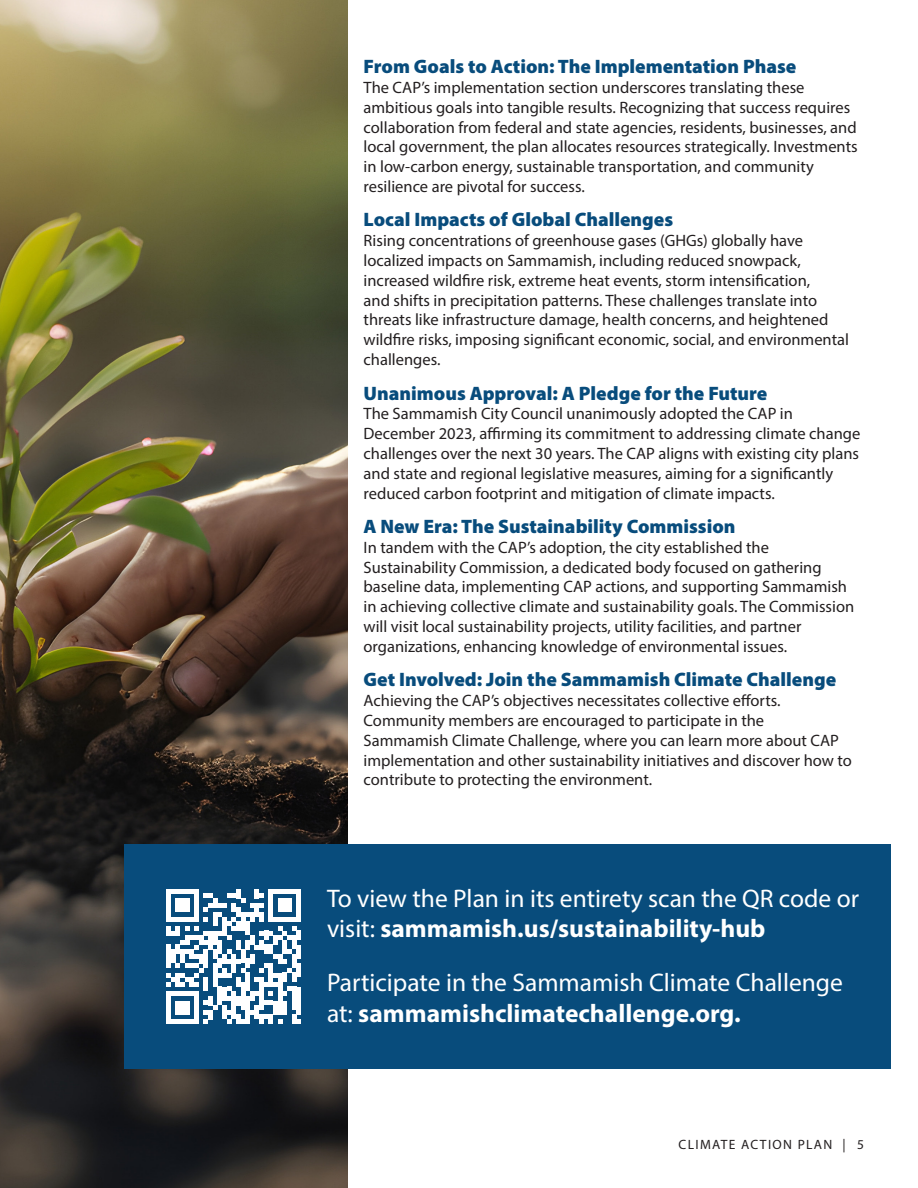
<style>
.page{position:relative;width:918px;height:1188px;background:#fff}
.page>*{position:absolute;margin:0;border:0;box-sizing:border-box;transform-origin:0 0}
.t1{font:25.5px/30.6px "Myriad Pro";color:#fff}
.t2{font:900 19.5px "Myriad Pro";color:#084c7c}
.t3{font:16.5px/19.8px "Myriad Pro";color:#231f20}
.t4{font:13.5px "Myriad Pro";letter-spacing:.1em;color:#231f20}
.s1{font-weight:700}
</style>
<div class="page">
<img style="left:0;top:0;width:347px;height:1188px">
<div style="left:124px;top:844px;width:767px;height:225px;background:#084c7c"></div>
<svg style="left:166px;top:889px;width:135px;height:135px"></svg>
<p class="t2" style="left:364px;top:54px;width:434px">From Goals to Action: The Implementation Phase</p>
<p class="t3" style="left:364px;top:77px;width:496px">The CAP’s implementation section underscores translating these ambitious goals into tangible results. Recognizing that success requires collaboration from federal and state agencies, residents, businesses, and local government, the plan allocates resources strategically. Investments in low-carbon energy, sustainable transportation, and community resilience are pivotal for success.</p>
<p class="t2" style="left:364px;top:207px;width:311px">Local Impacts of Global Challenges</p>
<p class="t3" style="left:364px;top:231px;width:487px">Rising concentrations of greenhouse gases (GHGs) globally have localized impacts on Sammamish, including reduced snowpack, increased wildfire risk, extreme heat events, storm intensification,<br>and shifts in precipitation patterns. These challenges translate into threats like infrastructure damage, health concerns, and heightened wildfire risks, imposing significant economic, social, and environmental challenges.</p>
<p class="t2" style="left:364px;top:380px;width:405px">Unanimous Approval: A Pledge for the Future</p>
<p class="t3" style="left:364px;top:404px;width:498px">The Sammamish City Council unanimously adopted the CAP in December 2023, affirming its commitment to addressing climate change challenges over the next 30 years. The CAP aligns with existing city plans and state and regional legislative measures, aiming for a significantly reduced carbon footprint and mitigation of climate impacts.</p>
<p class="t2" style="left:364px;top:513px;width:373px">A New Era: The Sustainability Commission</p>
<p class="t3" style="left:364px;top:537px;width:492px">In tandem with the CAP’s adoption, the city established the Sustainability Commission, a dedicated body focused on gathering baseline data, implementing CAP actions, and supporting Sammamish in achieving collective climate and sustainability goals. The Commission will visit local sustainability projects, utility facilities, and partner organizations, enhancing knowledge of environmental issues.</p>
<p class="t2" style="left:364px;top:667px;width:474px">Get Involved: Join the Sammamish Climate Challenge</p>
<p class="t3" style="left:364px;top:690px;width:490px">Achieving the CAP’s objectives necessitates collective efforts.<br>Community members are encouraged to participate in the Sammamish Climate Challenge, where you can learn more about CAP implementation and other sustainability initiatives and discover how to contribute to protecting the environment.</p>
<p class="t1" style="left:327px;top:883px;width:534px">To view the Plan in its entirety scan the QR code or visit: <span class="s1">sammamish.us/sustainability-hub</span></p>
<p class="t1" style="left:327px;top:967px;width:517px">Participate in the Sammamish Climate Challenge at: <span class="s1">sammamishclimatechallenge.org.</span></p>
<p class="t4" style="left:679px;top:1136px;width:187px">CLIMATE ACTION PLAN | 5</p>
</div>
